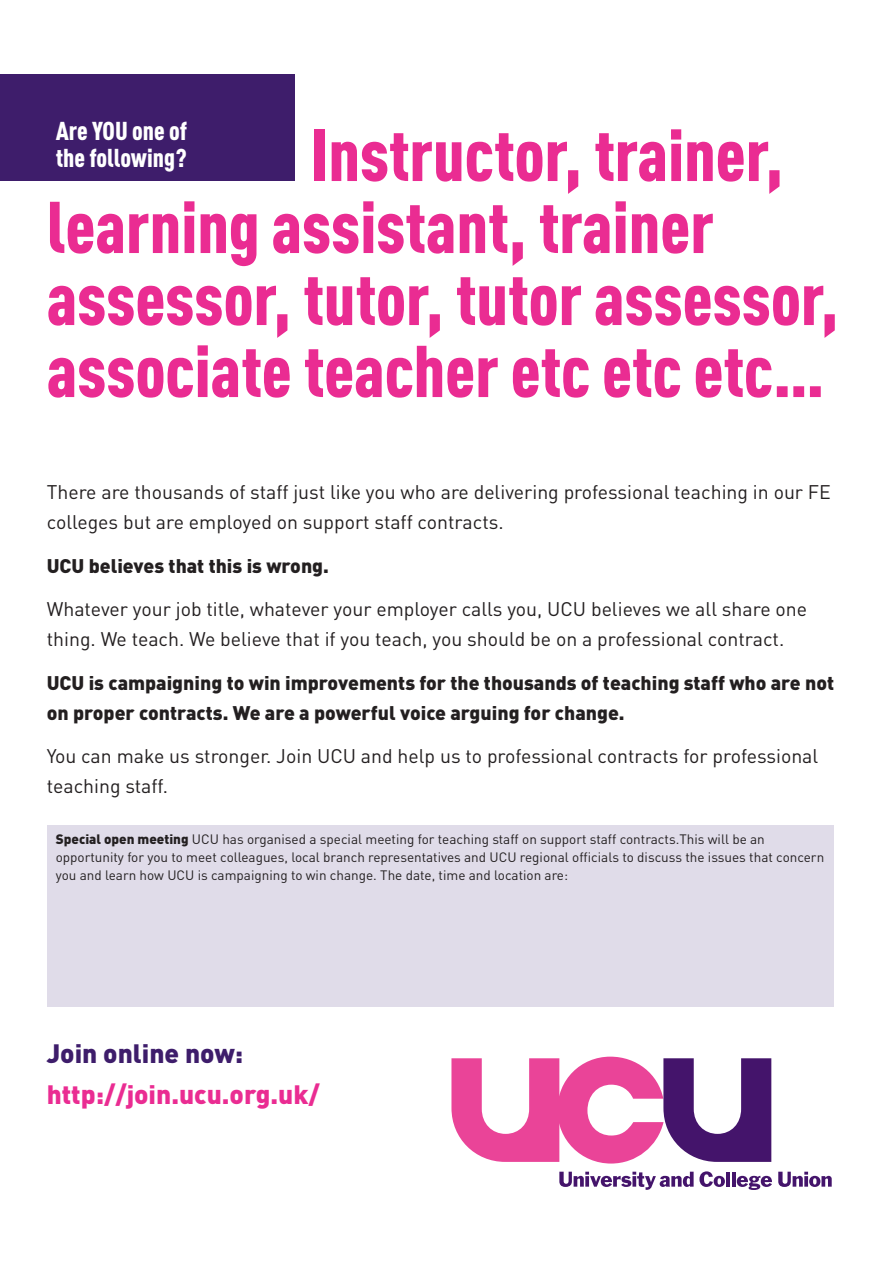
<style>
.page{position:relative;width:893px;height:1263px;background:#fff}
.page>*{position:absolute;margin:0;border:0;box-sizing:border-box;transform-origin:0 0}
.t1{font:900 72px/72px "DIN Cond";letter-spacing:-.005em;color:#ea2c92}
.t2{font:900 26.25px "DIN";color:#ea2c92}
.t3{font:900 26.25px "DIN";color:#3e1d6b}
.t4{font:900 25.5px/27px "DIN Cond";color:#fff}
.t5{font:19.5px/30px "DIN";color:#231f20}
.t6{font:900 19.5px/30px "DIN";color:#231f20}
.t7{font:13.5px/18px "DIN";color:#231f20}
.s1{font-weight:900}
</style>
<div class="page">
<svg style="left:451px;top:1057px;width:320px;height:106px"></svg>
<svg style="left:559px;top:1171px;width:166px;height:19px"></svg>
<hr style="left:726px;top:1172px;width:4px;height:15px;background:#44146b">
<hr style="left:732px;top:1172px;width:3px;height:15px;background:#44146b">
<svg style="left:737px;top:1176px;width:35px;height:14px"></svg>
<svg style="left:778px;top:1172px;width:54px;height:15px"></svg>
<div style="left:0;top:74px;width:295px;height:107px;background:#3e1d6b"></div>
<div style="left:47px;top:825px;width:786px;height:181px;background:#e0dce9"></div>
<h3 class="t4" style="left:56px;top:120px;width:133px">Are YOU one of the following?</h3>
<h1 class="t1" style="left:47px;top:126px;width:793px;text-indent:264px">Instructor, trainer, learning assistant, trainer assessor, tutor, tutor assessor, associate teacher etc etc etc…</h1>
<p class="t5" style="left:47px;top:477px;width:786px">There are thousands of staff just like you who are delivering professional teaching in our FE colleges but are employed on support staff contracts.</p>
<p class="t6" style="left:47px;top:551px;width:284px">UCU believes that this is wrong.</p>
<p class="t5" style="left:47px;top:594px;width:762px">Whatever your job title, whatever your employer calls you, UCU believes we all share one thing. We teach. We believe that if you teach, you should be on a professional contract.</p>
<p class="t6" style="left:47px;top:668px;width:789px">UCU is campaigning to win improvements for the thousands of teaching staff who are not on proper contracts. We are a powerful voice arguing for change.</p>
<p class="t5" style="left:47px;top:741px;width:773px">You can make us stronger. Join UCU and help us to professional contracts for professional teaching staff.</p>
<p class="t7" style="left:56px;top:830px;width:770px"><span class="s1">Special open meeting</span> UCU has organised a special meeting for teaching staff on support staff contracts.This will be an opportunity for you to meet colleagues, local branch representatives and UCU regional officials to discuss the issues that concern you and learn how UCU is campaigning to win change. The date, time and location are:</p>
<h2 class="t3" style="left:47px;top:1039px;width:198px">Join online now:</h2>
<h2 class="t2" style="left:47px;top:1079px;width:274px">http://join.ucu.org.uk/</h2>
</div>
